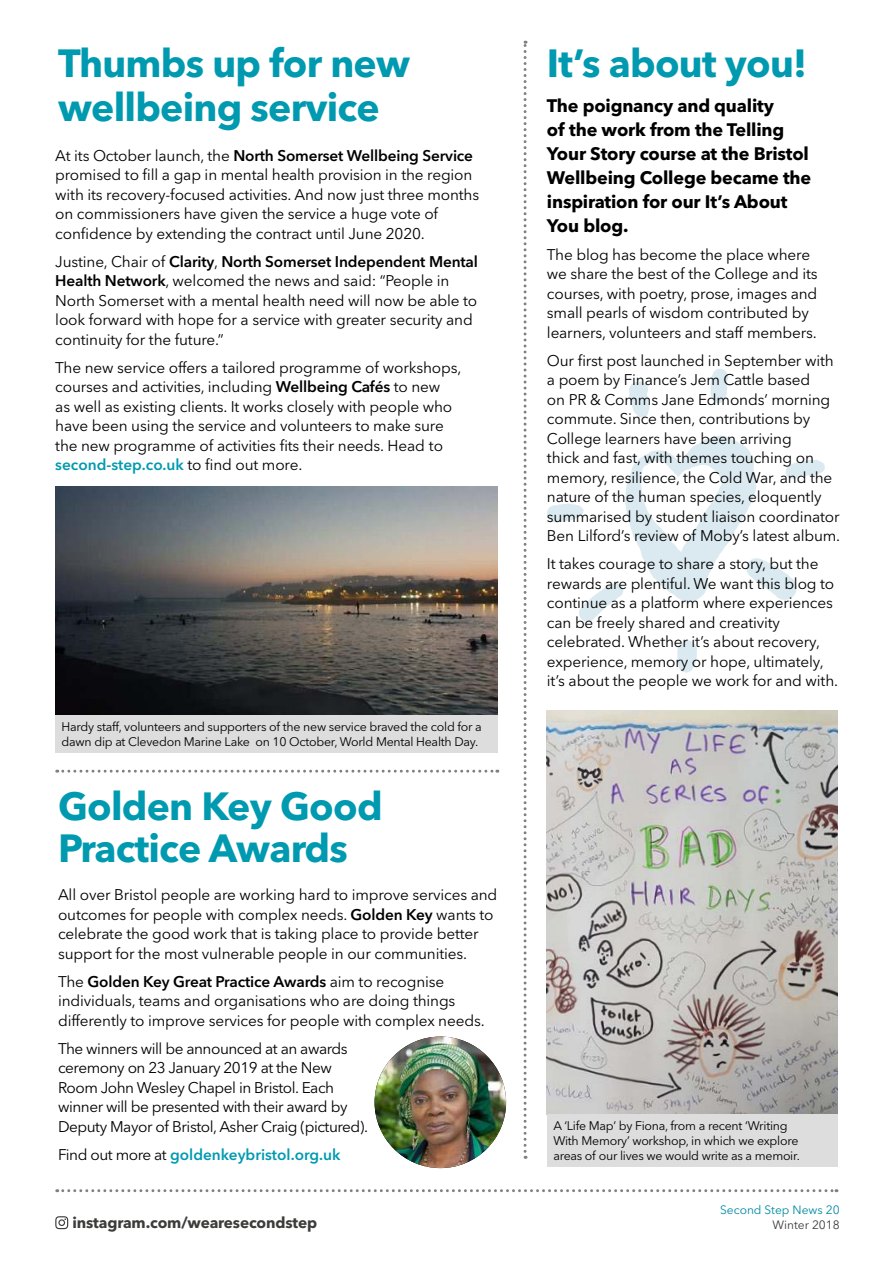
<style>
.page{position:relative;width:893px;height:1263px;background:#fff}
.page>*{position:absolute;margin:0;border:0;box-sizing:border-box;transform-origin:0 0}
.t1{font:700 39px/43.5px "Avenir Next LT Pro";letter-spacing:-.02em;color:#009ab0}
.t2{font:700 18px/24px "Avenir Next LT Pro";letter-spacing:-.01em;color:#000}
.t3{font:15.3px/19.5px "Avenir Next LT Pro";letter-spacing:-.01em;color:#000}
.t4{font:15.3px/19.5px "Avenir Next LT Pro";letter-spacing:-.03em;color:#000}
.t5{font:600 15.3px "Avenir Next LT Pro";color:#009ab0}
.t6{font:700 15.3px "Avenir Next LT Pro";letter-spacing:-.01em;color:#3c3c3b}
.t7{font:12.3px/15px "Avenir Next LT Pro";letter-spacing:-.02em;color:#000}
.t8{font:12px "Avenir Next LT Pro";color:#008aa3}
.t9{font:12px "Avenir Next LT Pro";color:#3c3c3b}
.s1{font-weight:600}
.s2{font-weight:600;color:#009ab0}
.s3{font-weight:400;color:#000}
</style>
<div class="page">
<svg style="left:629px;top:381px;width:21px;height:37px"></svg>
<svg style="left:547px;top:435px;width:278px;height:187px"></svg>
<svg style="left:677px;top:640px;width:20px;height:33px"></svg>
<svg style="left:710px;top:369px;width:18px;height:34px"></svg>
<svg style="left:57px;top:1189px;width:780px;height:3px"></svg>
<svg style="left:524px;top:41px;width:3px;height:1118px"></svg>
<svg style="left:57px;top:770px;width:441px;height:3px"></svg>
<img style="left:547px;top:710px;width:290px;height:405px">
<img style="left:55px;top:486px;width:442px;height:229px">
<div style="left:55px;top:715px;width:442px;height:38px;background:#ddd"></div>
<div style="left:547px;top:1115px;width:290px;height:52px;background:#ddd"></div>
<img style="left:375px;top:1036px;width:131px;height:132px;border-radius:66px">
<svg style="left:55px;top:1216px;width:13px;height:13px"></svg>
<h1 class="t1" style="left:58px;top:45px;width:353px">Thumbs up for new wellbeing service</h1>
<p class="t3" style="left:55px;top:147px;width:425px">At its October launch, the <span class="s1">North Somerset Wellbeing Service </span>promised to fill a gap in mental health provision in the region with its recovery-focused activities. And now just three months on commissioners have given the service a huge vote of confidence by extending the contract until June 2020.</p>
<p class="t3" style="left:55px;top:253px;width:424px">Justine, Chair of <span class="s1">Clarity</span>, <span class="s1">North Somerset Independent Mental Health Network</span>, welcomed the news and said: “People in North Somerset with a mental health need will now be able to look forward with hope for a service with greater security and continuity for the future.”</p>
<p class="t3" style="left:55px;top:359px;width:408px">The new service offers a tailored programme of workshops, courses and activities, including <span class="s1">Wellbeing Cafés</span> to new<br>as well as existing clients. It works closely with people who have been using the service and volunteers to make sure the new programme of activities fits their needs. Head to <span class="s2">second-step.co.uk</span> to find out more.</p>
<p class="t7" style="left:62px;top:720px;width:422px">Hardy staff, volunteers and supporters of the new service braved the cold for a dawn dip at Clevedon Marine Lake on 10 October, World Mental Health Day.</p>
<h1 class="t1" style="left:58px;top:789px;width:326px;line-height:42px">Golden Key Good<br>Practice Awards</h1>
<p class="t3" style="left:58px;top:886px;width:441px">All over Bristol people are working hard to improve services and outcomes for people with complex needs. <span class="s1">Golden Key</span> wants to celebrate the good work that is taking place to provide better support for the most vulnerable people in our communities.</p>
<p class="t3" style="left:58px;top:973px;width:428px">The <span class="s1">Golden Key Great Practice Awards</span> aim to recognise individuals, teams and organisations who are doing things differently to improve services for people with complex needs.</p>
<p class="t4" style="left:58px;top:1040px;width:312px">The winners will be announced at an awards ceremony on 23 January 2019 at the New Room John Wesley Chapel in Bristol. Each winner will be presented with their award by Deputy Mayor of Bristol, Asher Craig (pictured).</p>
<p class="t5" style="left:58px;top:1148px;width:284px"><span class="s3">Find out more at</span> goldenkeybristol.org.uk</p>
<p class="t6" style="left:72px;top:1216px;width:246px">instagram.com/wearesecondstep</p>
<h1 class="t1" style="left:547px;top:45px;width:262px">It’s about you!</h1>
<p class="t2" style="left:547px;top:95px;width:266px">The poignancy and quality<br>of the work from the Telling<br>Your Story course at the Bristol<br>Wellbeing College became the inspiration for our It’s About<br>You blog.</p>
<p class="t3" style="left:547px;top:246px;width:272px">The blog has become the place where we share the best of the College and its courses, with poetry, prose, images and small pearls of wisdom contributed by learners, volunteers and staff members.</p>
<p class="t3" style="left:547px;top:352px;width:295px">Our first post launched in September with a poem by Finance’s Jem Cattle based<br>on PR &amp; Comms Jane Edmonds’ morning commute. Since then, contributions by College learners have been arriving<br>thick and fast, with themes touching on memory, resilience, the Cold War, and the nature of the human species, eloquently summarised by student liaison coordinator Ben Lilford’s review of Moby’s latest album.</p>
<p class="t3" style="left:547px;top:556px;width:293px">It takes courage to share a story, but the rewards are plentiful. We want this blog to continue as a platform where experiences can be freely shared and creativity celebrated. Whether it’s about recovery, experience, memory or hope, ultimately, it’s about the people we work for and with.</p>
<p class="t7" style="left:553px;top:1120px;width:248px">A ‘Life Map’ by Fiona, from a recent ‘Writing<br>With Memory’ workshop, in which we explore areas of our lives we would write as a memoir.</p>
<p class="t8" style="left:720px;top:1204px;width:121px">Second Step News 20</p>
<p class="t9" style="left:772px;top:1219px;width:69px">Winter 2018</p>
</div>
